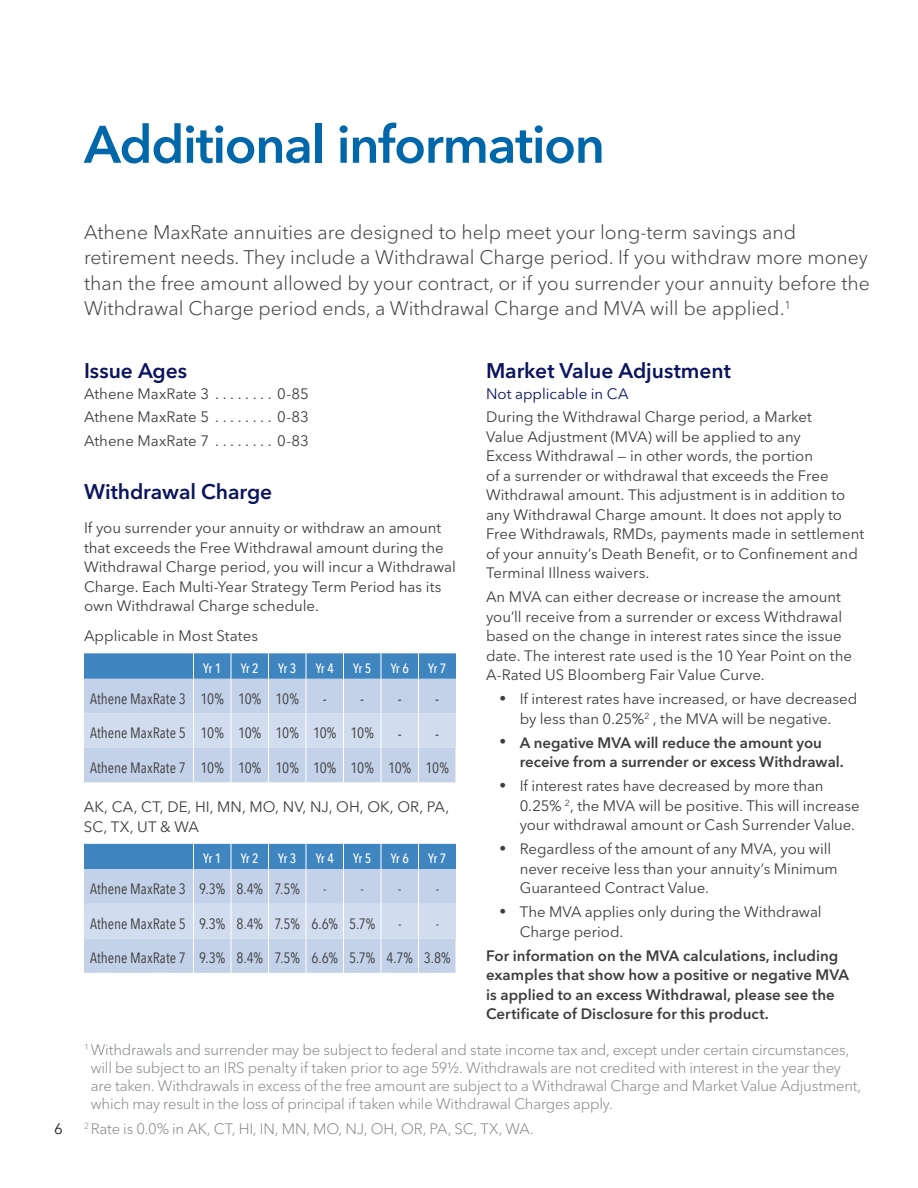
<style>
.page{position:relative;width:918px;height:1188px;background:#fff}
.page>*{position:absolute;margin:0;border:0;box-sizing:border-box;transform-origin:0 0}
.t1{font:600 52.35px "Avenir Next LT Pro";letter-spacing:-.025em;color:#0067aa}
.t2{font:600 21px "Avenir Next LT Pro";letter-spacing:-.005em;color:#0b145e}
.t3{font:300 19.5px/25.5px "Avenir Next LT Pro";color:#3e3e3f}
.t4{font:18px "Avenir Next Condensed";color:#3e3e3f}
.t5{font:15px/19.5px "Avenir Next LT Pro";color:#3e3e3f}
.t6{font:300 15px/18px "Avenir Next LT Pro";letter-spacing:-.015em;color:#838588}
.t7{font:600 15px/19.5px "Avenir Next LT Pro";letter-spacing:.005em;color:#3e3e3f}
.t8{font:15px "Avenir Next Condensed";color:#3e3e3f}
.t9{font:15px "Avenir Next LT Pro";color:#0b145e}
.t10{font:15px "Avenir Next LT Pro";color:#231f20}
.t11{font:500 13.5px "Avenir Next Condensed";letter-spacing:-.05em;color:#fff}
.s1{font-size:13.5px}
.s2{font-weight:400;font-size:13.5px}
</style>
<div class="page">
<svg style="left:84px;top:653px;width:372px;height:129px;background:#adc6e2"></svg>
<hr style="left:193px;top:679px;width:1px;height:34px;background:#fff">
<hr style="left:231px;top:679px;width:1px;height:34px;background:#fff">
<hr style="left:268px;top:679px;width:1px;height:34px;background:#fff">
<hr style="left:306px;top:679px;width:1px;height:34px;background:#fff">
<hr style="left:343px;top:679px;width:1px;height:34px;background:#fff">
<hr style="left:381px;top:679px;width:1px;height:34px;background:#fff">
<hr style="left:418px;top:679px;width:1px;height:34px;background:#fff">
<hr style="left:193px;top:713px;width:1px;height:35px;background:#fff">
<hr style="left:231px;top:713px;width:1px;height:35px;background:#fff">
<hr style="left:268px;top:713px;width:1px;height:35px;background:#fff">
<hr style="left:306px;top:713px;width:1px;height:35px;background:#fff">
<hr style="left:343px;top:713px;width:1px;height:35px;background:#fff">
<hr style="left:381px;top:713px;width:1px;height:35px;background:#fff">
<hr style="left:418px;top:713px;width:1px;height:35px;background:#fff">
<hr style="left:193px;top:748px;width:1px;height:34px;background:#fff">
<hr style="left:231px;top:748px;width:1px;height:34px;background:#fff">
<hr style="left:268px;top:748px;width:1px;height:34px;background:#fff">
<hr style="left:306px;top:748px;width:1px;height:34px;background:#fff">
<hr style="left:343px;top:748px;width:1px;height:34px;background:#fff">
<hr style="left:381px;top:748px;width:1px;height:34px;background:#fff">
<hr style="left:418px;top:748px;width:1px;height:34px;background:#fff">
<svg style="left:84px;top:844px;width:372px;height:129px;background:#adc6e2"></svg>
<hr style="left:193px;top:869px;width:1px;height:35px;background:#fff">
<hr style="left:231px;top:869px;width:1px;height:35px;background:#fff">
<hr style="left:268px;top:869px;width:1px;height:35px;background:#fff">
<hr style="left:306px;top:869px;width:1px;height:35px;background:#fff">
<hr style="left:343px;top:869px;width:1px;height:35px;background:#fff">
<hr style="left:381px;top:869px;width:1px;height:35px;background:#fff">
<hr style="left:418px;top:869px;width:1px;height:35px;background:#fff">
<hr style="left:193px;top:904px;width:1px;height:34px;background:#fff">
<hr style="left:231px;top:904px;width:1px;height:34px;background:#fff">
<hr style="left:268px;top:904px;width:1px;height:34px;background:#fff">
<hr style="left:306px;top:904px;width:1px;height:34px;background:#fff">
<hr style="left:343px;top:904px;width:1px;height:34px;background:#fff">
<hr style="left:381px;top:904px;width:1px;height:34px;background:#fff">
<hr style="left:418px;top:904px;width:1px;height:34px;background:#fff">
<hr style="left:193px;top:938px;width:1px;height:35px;background:#fff">
<hr style="left:231px;top:938px;width:1px;height:35px;background:#fff">
<hr style="left:268px;top:938px;width:1px;height:35px;background:#fff">
<hr style="left:306px;top:938px;width:1px;height:35px;background:#fff">
<hr style="left:343px;top:938px;width:1px;height:35px;background:#fff">
<hr style="left:381px;top:938px;width:1px;height:35px;background:#fff">
<hr style="left:418px;top:938px;width:1px;height:35px;background:#fff">
<h1 class="t1" style="left:84px;top:113px;width:523px">Additional information</h1>
<p class="t10" style="left:54px;top:1120px;width:10px">6</p>
<p class="t3" style="left:84px;top:219px;width:787px">Athene MaxRate annuities are designed to help meet your long-term savings and retirement needs. They include a Withdrawal Charge period. If you withdraw more money than the free amount allowed by your contract, or if you surrender your annuity before the Withdrawal Charge period ends, a Withdrawal Charge and MVA will be applied.<sup>1</sup></p>
<h2 class="t2" style="left:486px;top:358px;width:246px">Market Value Adjustment</h2>
<p class="t9" style="left:486px;top:385px;width:144px">Not applicable in CA</p>
<p class="t5" style="left:486px;top:407px;width:380px">During the Withdrawal Charge period, a Market<br>Value Adjustment (MVA) will be applied to any<br>Excess Withdrawal — in other words, the portion<br>of a surrender or withdrawal that exceeds the Free Withdrawal amount. This adjustment is in addition to any Withdrawal Charge amount. It does not apply to Free Withdrawals, RMDs, payments made in settlement of your annuity’s Death Benefit, or to Confinement and Terminal Illness waivers.</p>
<p class="t5" style="left:486px;top:587px;width:368px">An MVA can either decrease or increase the amount you’ll receive from a surrender or excess Withdrawal based on the change in interest rates since the issue date. The interest rate used is the 10 Year Point on the A-Rated US Bloomberg Fair Value Curve.</p>
<p class="t5" style="left:500px;top:689px;width:359px;text-align:center"><span class="s1">•</span> If interest rates have increased, or have decreased by less than 0.25%<sup>2</sup> , the MVA will be negative.</p>
<p class="t7" style="left:520px;top:733px;width:326px;text-indent:-20px"><span class="s2">•</span> A negative MVA will reduce the amount you receive from a surrender or excess Withdrawal.</p>
<p class="t5" style="left:520px;top:776px;width:341px;text-indent:-20px"><span class="s1">•</span> If interest rates have decreased by more than<br>0.25% <sup>2</sup>, the MVA will be positive. This will increase your withdrawal amount or Cash Surrender Value.</p>
<p class="t5" style="left:520px;top:839px;width:320px;text-indent:-20px"><span class="s1">•</span> Regardless of the amount of any MVA, you will never receive less than your annuity’s Minimum<br>Guaranteed Contract Value.</p>
<p class="t5" style="left:520px;top:902px;width:303px;text-indent:-20px"><span class="s1">•</span> The MVA applies only during the Withdrawal<br>Charge period.</p>
<p class="t7" style="left:486px;top:946px;width:365px">For information on the MVA calculations, including examples that show how a positive or negative MVA is applied to an excess Withdrawal, please see the Certificate of Disclosure for this product.</p>
<p class="t6" style="left:91px;top:1041px;width:772px;text-indent:-7px"><sup>1</sup> Withdrawals and surrender may be subject to federal and state income tax and, except under certain circumstances, will be subject to an IRS penalty if taken prior to age 59½. Withdrawals are not credited with interest in the year they are taken. Withdrawals in excess of the free amount are subject to a Withdrawal Charge and Market Value Adjustment, which may result in the loss of principal if taken while Withdrawal Charges apply.</p>
<p class="t6" style="left:84px;top:1120px;width:451px"><sup>2</sup> Rate is 0.0% in AK, CT, HI, IN, MN, MO, NJ, OH, OR, PA, SC, TX, WA.</p>
<h2 class="t2" style="left:84px;top:358px;width:105px">Issue Ages</h2>
<p class="t5" style="left:84px;top:384px;width:130px">Athene MaxRate 3 .........</p>
<p class="t5" style="left:277px;top:384px;width:33px">0-85</p>
<p class="t5" style="left:84px;top:407px;width:130px">Athene MaxRate 5 .........</p>
<p class="t5" style="left:277px;top:407px;width:33px">0-83</p>
<p class="t5" style="left:84px;top:431px;width:130px">Athene MaxRate 7 .........</p>
<p class="t5" style="left:277px;top:431px;width:33px">0-83</p>
<h2 class="t2" style="left:84px;top:479px;width:190px">Withdrawal Charge</h2>
<p class="t5" style="left:84px;top:518px;width:374px">If you surrender your annuity or withdraw an amount that exceeds the Free Withdrawal amount during the Withdrawal Charge period, you will incur a Withdrawal Charge. Each Multi-Year Strategy Term Period has its own Withdrawal Charge schedule.</p>
<p class="t5" style="left:84px;top:626px;width:176px">Applicable in Most States</p>
<p class="t11" style="left:203px;top:660px;width:20px">Yr 1</p>
<p class="t11" style="left:241px;top:660px;width:20px">Yr 2</p>
<p class="t11" style="left:278px;top:660px;width:20px">Yr 3</p>
<p class="t11" style="left:316px;top:660px;width:20px">Yr 4</p>
<p class="t11" style="left:353px;top:660px;width:20px">Yr 5</p>
<p class="t11" style="left:391px;top:660px;width:20px">Yr 6</p>
<p class="t11" style="left:428px;top:660px;width:20px">Yr 7</p>
<p class="t8" style="left:90px;top:686px;width:210px">Athene MaxRate 3 10% 10% 10%</p>
<p class="t4" style="left:323px;top:683px;width:43px">- -</p>
<p class="t4" style="left:398px;top:683px;width:43px">- -</p>
<p class="t8" style="left:90px;top:720px;width:285px">Athene MaxRate 5 10% 10% 10% 10% 10%</p>
<p class="t4" style="left:398px;top:718px;width:43px">- -</p>
<p class="t8" style="left:90px;top:755px;width:360px">Athene MaxRate 7 10% 10% 10% 10% 10% 10% 10%</p>
<p class="t5" style="left:84px;top:797px;width:367px">AK, CA, CT, DE, HI, MN, MO, NV, NJ, OH, OK, OR, PA,<br>SC, TX, UT &amp; WA</p>
<p class="t11" style="left:203px;top:850px;width:20px">Yr 1</p>
<p class="t11" style="left:241px;top:850px;width:20px">Yr 2</p>
<p class="t11" style="left:278px;top:850px;width:20px">Yr 3</p>
<p class="t11" style="left:316px;top:850px;width:20px">Yr 4</p>
<p class="t11" style="left:353px;top:850px;width:20px">Yr 5</p>
<p class="t11" style="left:391px;top:850px;width:20px">Yr 6</p>
<p class="t11" style="left:428px;top:850px;width:20px">Yr 7</p>
<p class="t8" style="left:90px;top:876px;width:211px">Athene MaxRate 3 9.3% 8.4% 7.5%</p>
<p class="t8" style="left:323px;top:876px;width:42px">- -</p>
<p class="t8" style="left:398px;top:876px;width:43px">- -</p>
<p class="t8" style="left:90px;top:911px;width:287px">Athene MaxRate 5 9.3% 8.4% 7.5% 6.6% 5.7%</p>
<p class="t8" style="left:398px;top:911px;width:43px">- -</p>
<p class="t8" style="left:90px;top:945px;width:362px">Athene MaxRate 7 9.3% 8.4% 7.5% 6.6% 5.7% 4.7% 3.8%</p>
</div>
